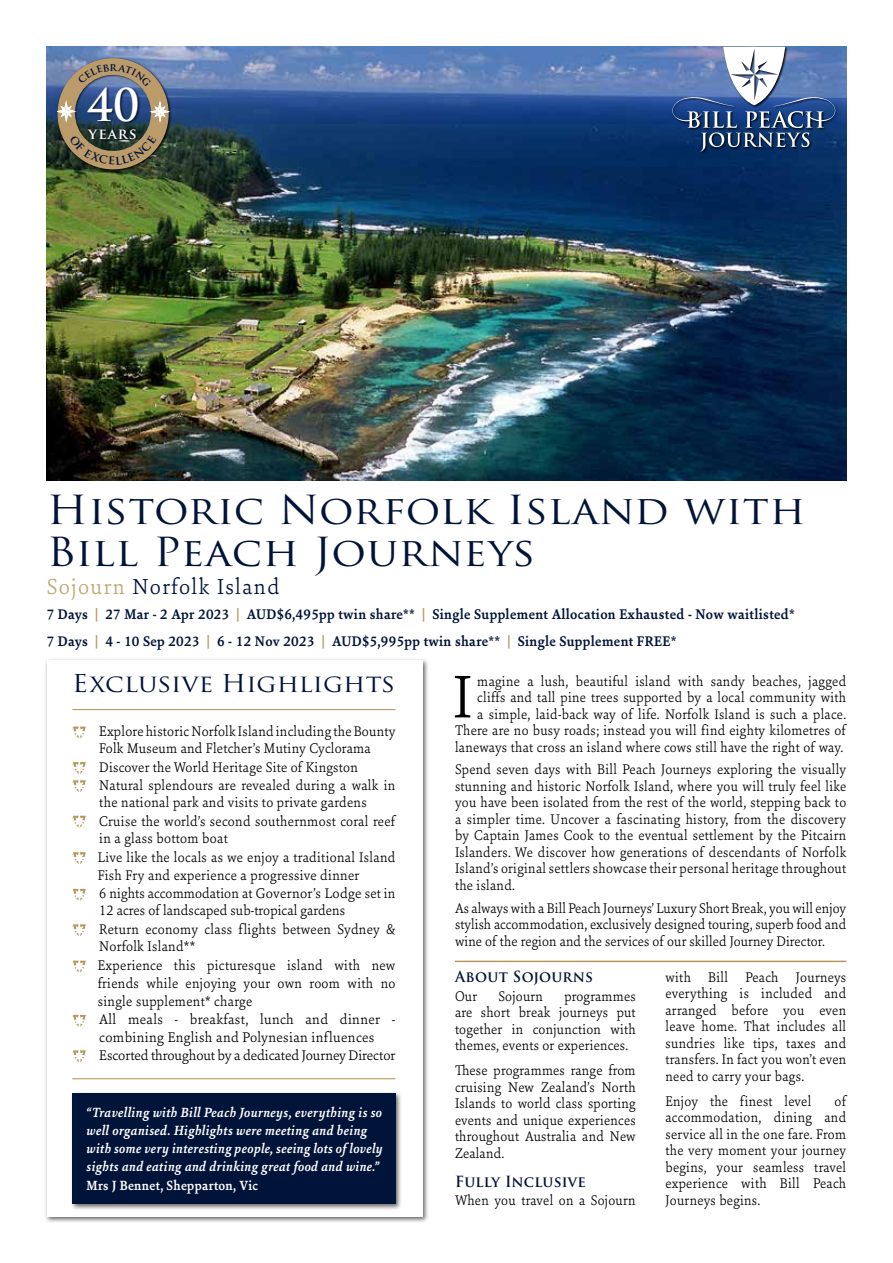
<style>
.page{position:relative;width:893px;height:1263px;background:#fff}
.page>*{position:absolute;margin:0;border:0;box-sizing:border-box;transform-origin:0 0}
.t1{font:300 64.5px "Sina Nova";color:#000}
.t2{font:700 43.95px "Trajan Pro";color:#fff}
.t3{font:39px/42px "Trajan Pro";letter-spacing:.01em;color:#001339;scale:1.1 1}
.t4{font:24px "Trajan Pro";letter-spacing:.005em;color:#001339;scale:1.1 1}
.t5{font:300 23.25px "Sina Nova";letter-spacing:.06em;color:#001339}
.t6{font:300 15px/16.5px "Sina Nova";letter-spacing:.02em;color:#000;text-align:justify;scale:.96 1}
.t7{font:300 15px "Sina Nova";letter-spacing:.02em;color:#000}
.t8{font:700 15px/26.5px "Sina Nova";letter-spacing:.02em;color:#001339}
.t9{font:300 15px "Sina Nova";letter-spacing:-.005em;color:#000}
.t10{font:700 15px "Trajan Pro";letter-spacing:.02em;color:#001339}
.t11{font:700 14.7px "Trajan Pro";letter-spacing:.07em;color:#fff}
.t12{font:italic 700 14.25px/18px "Sina Nova";letter-spacing:.02em;color:#fff;scale:.95 1}
.t13{font:700 14.25px "Sina Nova";letter-spacing:.02em;color:#fff;scale:.95 1}
.s1{color:#bfa772}
.s2{color:#b4975a}
</style>
<div class="page">
<div style="left:45px;top:658px;width:385px;height:565px;background:#000;opacity:.6"></div>
<div style="left:47px;top:660px;width:376px;height:556px;background:#fff"></div>
<hr style="left:72px;top:709px;width:323px;height:1px;background:#b4975a">
<hr style="left:72px;top:1078px;width:323px;height:1px;background:#b4975a">
<img style="left:47px;top:47px;width:799px;height:433px">
<div style="left:70px;top:1091px;width:332px;height:119px;background:#000;opacity:.6"></div>
<div style="left:72px;top:1093px;width:323px;height:110px;background:#001339"></div>
<svg style="left:73px;top:960px;width:13px;height:13px"></svg>
<svg style="left:73px;top:924px;width:13px;height:13px"></svg>
<svg style="left:73px;top:762px;width:13px;height:31px"></svg>
<svg style="left:73px;top:1014px;width:13px;height:13px"></svg>
<hr style="left:455px;top:961px;width:391px;height:1px;background:#b4975a">
<svg style="left:672px;top:46px;width:166px;height:109px"></svg>
<svg style="left:672px;top:47px;width:163px;height:105px"></svg>
<svg style="left:73px;top:726px;width:13px;height:13px"></svg>
<svg style="left:73px;top:815px;width:13px;height:13px"></svg>
<svg style="left:73px;top:851px;width:13px;height:13px"></svg>
<svg style="left:73px;top:888px;width:13px;height:13px"></svg>
<svg style="left:73px;top:1050px;width:13px;height:13px"></svg>
<div style="left:57px;top:57px;width:115px;height:115px;background:#000;opacity:.75"></div>
<img style="left:57px;top:58px;width:112px;height:111px">
<h2 class="t2" style="left:87px;top:78px;width:54px">40</h2>
<p class="t11" style="left:88px;top:124px;width:50px">years</p>
<h3 class="t3" style="left:47px;top:488px;width:691px">Historic Norfolk Island with<br>Bill Peach Journeys</h3>
<h3 class="t5" style="left:47px;top:570px;width:234px"><span class="s1">Sojourn</span> Norfolk Island</h3>
<p class="t8" style="left:47px;top:601px;width:749px">7 Days <span class="s2">|</span> 27 Mar - 2 Apr 2023 <span class="s2">|</span> AUD$6,495pp twin share** <span class="s2">|</span> Single Supplement Allocation Exhausted - Now waitlisted*<br>7 Days <span class="s2">|</span> 4 - 10 Sep 2023 <span class="s2">|</span> 6 - 12 Nov 2023 <span class="s2">|</span> AUD$5,995pp twin share** <span class="s2">|</span> Single Supplement FREE*</p>
<h3 class="t4" style="left:72px;top:668px;width:295px">Exclusive Highlights</h3>
<p class="t7" style="left:72px;top:721px;width:325px">* Explore historic Norfolk Island including the Bounty</p>
<p class="t7" style="left:99px;top:738px;width:273px">Folk Museum and Fletcher’s Mutiny Cyclorama</p>
<p class="t7" style="left:72px;top:757px;width:287px">* Discover the World Heritage Site of Kingston</p>
<p class="t7" style="left:72px;top:775px;width:325px">* Natural splendours are revealed during a walk in</p>
<p class="t7" style="left:99px;top:792px;width:269px">the national park and visits to private gardens</p>
<p class="t7" style="left:72px;top:811px;width:324px">* Cruise the world’s second southernmost coral reef</p>
<p class="t7" style="left:99px;top:828px;width:130px">in a glass bottom boat</p>
<p class="t7" style="left:72px;top:847px;width:325px">* Live like the locals as we enjoy a traditional Island</p>
<p class="t7" style="left:98px;top:865px;width:263px">Fish Fry and experience a progressive dinner</p>
<p class="t7" style="left:72px;top:883px;width:325px">* 6 nights accommodation at Governor’s Lodge set in</p>
<p class="t7" style="left:99px;top:901px;width:247px">12 acres of landscaped sub-tropical gardens</p>
<p class="t7" style="left:72px;top:919px;width:325px">* Return economy class flights between Sydney &amp;</p>
<p class="t7" style="left:99px;top:936px;width:98px">Norfolk Island**</p>
<p class="t7" style="left:72px;top:955px;width:325px">* Experience this picturesque island with new</p>
<p class="t7" style="left:98px;top:973px;width:299px">friends while enjoying your own room with no</p>
<p class="t7" style="left:98px;top:991px;width:156px">single supplement* charge</p>
<p class="t7" style="left:72px;top:1009px;width:325px">* All meals - breakfast, lunch and dinner -</p>
<p class="t7" style="left:99px;top:1027px;width:277px">combining English and Polynesian influences</p>
<p class="t9" style="left:72px;top:1045px;width:325px">* Escorted throughout by a dedicated Journey Director</p>
<p class="t12" style="left:87px;top:1103px;width:313px">“Travelling with Bill Peach Journeys, everything is so well organised. Highlights were meeting and being with some very interesting people, seeing lots of lovely sights and eating and drinking great food and wine.”</p>
<p class="t13" style="left:87px;top:1176px;width:182px">Mrs J Bennet, Shepparton, Vic</p>
<p class="t6" style="left:455px;top:672px;width:409px;text-align:right">magine a lush, beautiful island with sandy beaches, jagged cliffs and tall pine trees supported by a local community with<br>a simple, laid-back way of life. Norfolk Island is such a place.<br>There are no busy roads; instead you will find eighty kilometres of laneways that cross an island where cows still have the right of way.</p>
<p class="t6" style="left:455px;top:761px;width:409px">Spend seven days with Bill Peach Journeys exploring the visually stunning and historic Norfolk Island, where you will truly feel like you have been isolated from the rest of the world, stepping back to a simpler time. Uncover a fascinating history, from the discovery by Captain James Cook to the eventual settlement by the Pitcairn Islanders. We discover how generations of descendants of Norfolk Island’s original settlers showcase their personal heritage throughout the island.</p>
<p class="t6" style="left:455px;top:899px;width:409px">As always with a Bill Peach Journeys’ Luxury Short Break, you will enjoy stylish accommodation, exclusively designed touring, superb food and wine of the region and the services of our skilled Journey Director.</p>
<h1 class="t1" style="left:453px;top:654px;width:21px">I</h1>
<p class="t10" style="left:455px;top:967px;width:140px">About Sojourns</p>
<p class="t6" style="left:455px;top:987px;width:25px">Our</p>
<p class="t6" style="left:498px;top:987px;width:48px">Sojourn</p>
<p class="t6" style="left:455px;top:987px;width:190px;text-indent:109px">programmes are short break journeys put together in conjunction with themes, events or experiences.</p>
<p class="t6" style="left:455px;top:1061px;width:190px">These programmes range from cruising New Zealand’s North Islands to world class sporting events and unique experiences throughout Australia and New Zealand.</p>
<p class="t10" style="left:455px;top:1172px;width:132px">Fully Inclusive</p>
<p class="t6" style="left:455px;top:1191px;width:190px">When you travel on a Sojourn</p>
<p class="t6" style="left:665px;top:968px;width:190px">with Bill Peach Journeys everything is included and arranged before you even leave home. That includes all sundries like tips, taxes and transfers. In fact you won’t even need to carry your bags.</p>
<p class="t6" style="left:665px;top:1092px;width:153px">Enjoy the finest level</p>
<p class="t6" style="left:665px;top:1092px;width:190px;text-indent:169px">of accommodation, dining and service all in the one fare. From the very moment your journey begins, your seamless travel experience with Bill Peach Journeys begins.</p>
</div>
